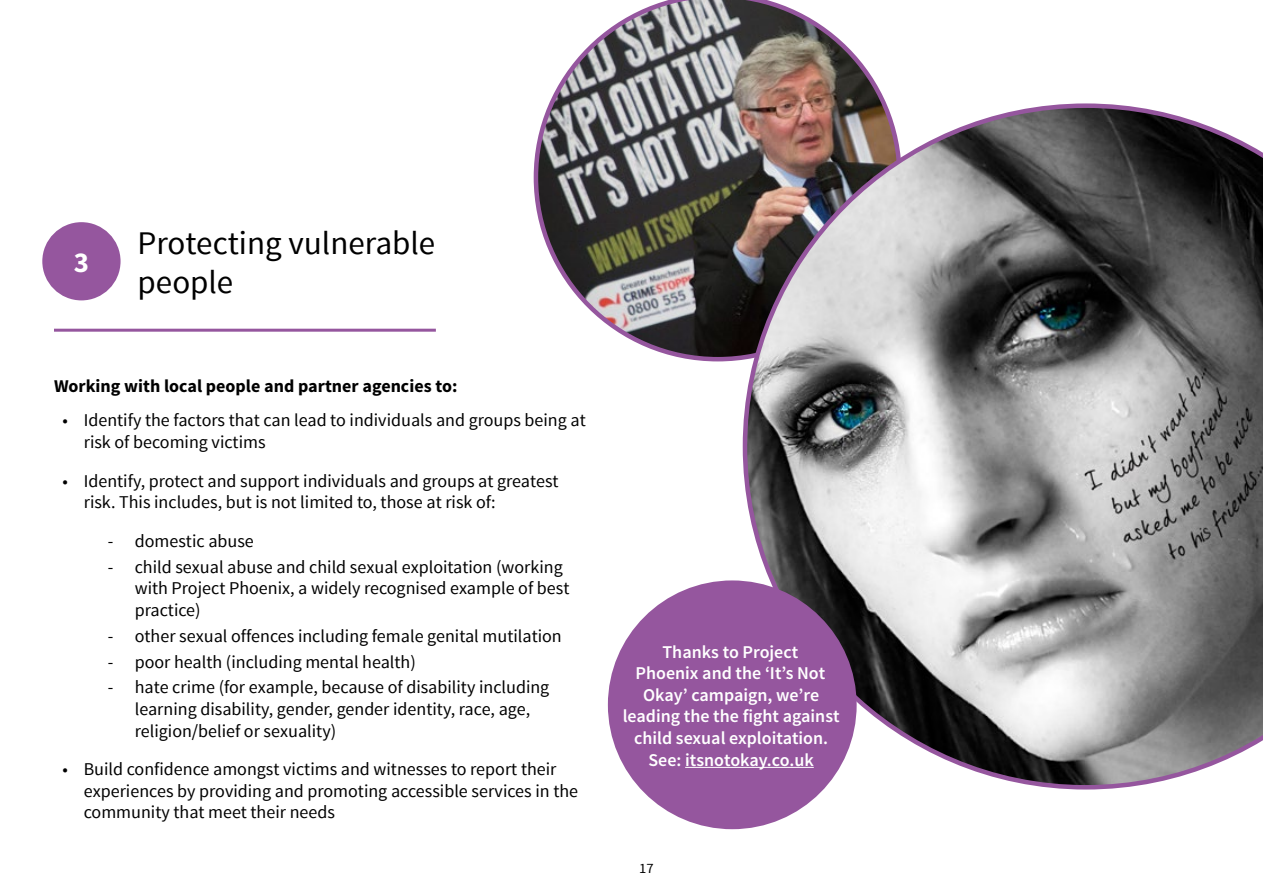
<style>
.page{position:relative;width:1263px;height:893px;background:#fff}
.page>*{position:absolute;margin:0;border:0;box-sizing:border-box;transform-origin:0 0}
.t1{font:33px/39.6px "Source Sans Pro";color:#000}
.t2{font:700 28.8px "Source Sans Pro";color:#fff}
.t3{font:18px/21.6px "Source Sans Pro";color:#000}
.t4{font:600 18px/21.6px "Source Sans Pro";color:#fff;text-align:center}
.t5{font:700 18px "Source Sans Pro";color:#000}
.t6{font:14.55px "Source Sans Pro";color:#000}
</style>
<div class="page">
<hr style="left:54px;top:329px;width:382px;height:3px;background:#95569e">
<div style="left:42px;top:222px;width:79px;height:78px;background:#95569e;border-radius:50%"></div>
<svg style="left:534px;top:0;width:352px;height:361px"></svg>
<svg style="left:743px;top:103px;width:520px;height:686px;background:#898687"></svg>
<div style="left:608px;top:580px;width:249px;height:249px;background:#95569e;border-radius:50%"></div>
<hr style="left:685px;top:767px;width:129px;height:1px;background:#fff">
<h2 class="t2" style="left:74px;top:244px;width:17px">3</h2>
<h1 class="t1" style="left:138px;top:226px;width:299px">Protecting vulnerable people</h1>
<p class="t5" style="left:54px;top:374px;width:405px">Working with local people and partner agencies to:</p>
<p class="t3" style="left:84px;top:411px;width:503px;text-indent:-21px">• Identify the factors that can lead to individuals and groups being at risk of becoming victims</p>
<p class="t3" style="left:84px;top:471px;width:476px;text-indent:-21px">• Identify, protect and support individuals and groups at greatest risk. This includes, but is not limited to, those at risk of:</p>
<p class="t3" style="left:108px;top:531px;width:148px">- domestic abuse</p>
<p class="t3" style="left:135px;top:557px;width:436px;text-indent:-27px">- child sexual abuse and child sexual exploitation (working with Project Phoenix, a widely recognised example of best practice)</p>
<p class="t3" style="left:108px;top:626px;width:455px">- other sexual offences including female genital mutilation</p>
<p class="t3" style="left:108px;top:652px;width:310px">- poor health (including mental health)</p>
<p class="t3" style="left:135px;top:678px;width:416px;text-indent:-27px">- hate crime (for example, because of disability including learning disability, gender, gender identity, race, age, religion/belief or sexuality)</p>
<p class="t3" style="left:84px;top:760px;width:496px;text-indent:-21px">• Build confidence amongst victims and witnesses to report their experiences by providing and promoting accessible services in the community that meet their needs</p>
<p class="t4" style="left:623px;top:641px;width:218px">Thanks to Project<br>Phoenix and the ‘It’s Not<br>Okay’ campaign, we’re leading the the fight against child sexual exploitation.<br>See: itsnotokay.co.uk</p>
<p class="t6" style="left:639px;top:862px;width:16px">17</p>
</div>
